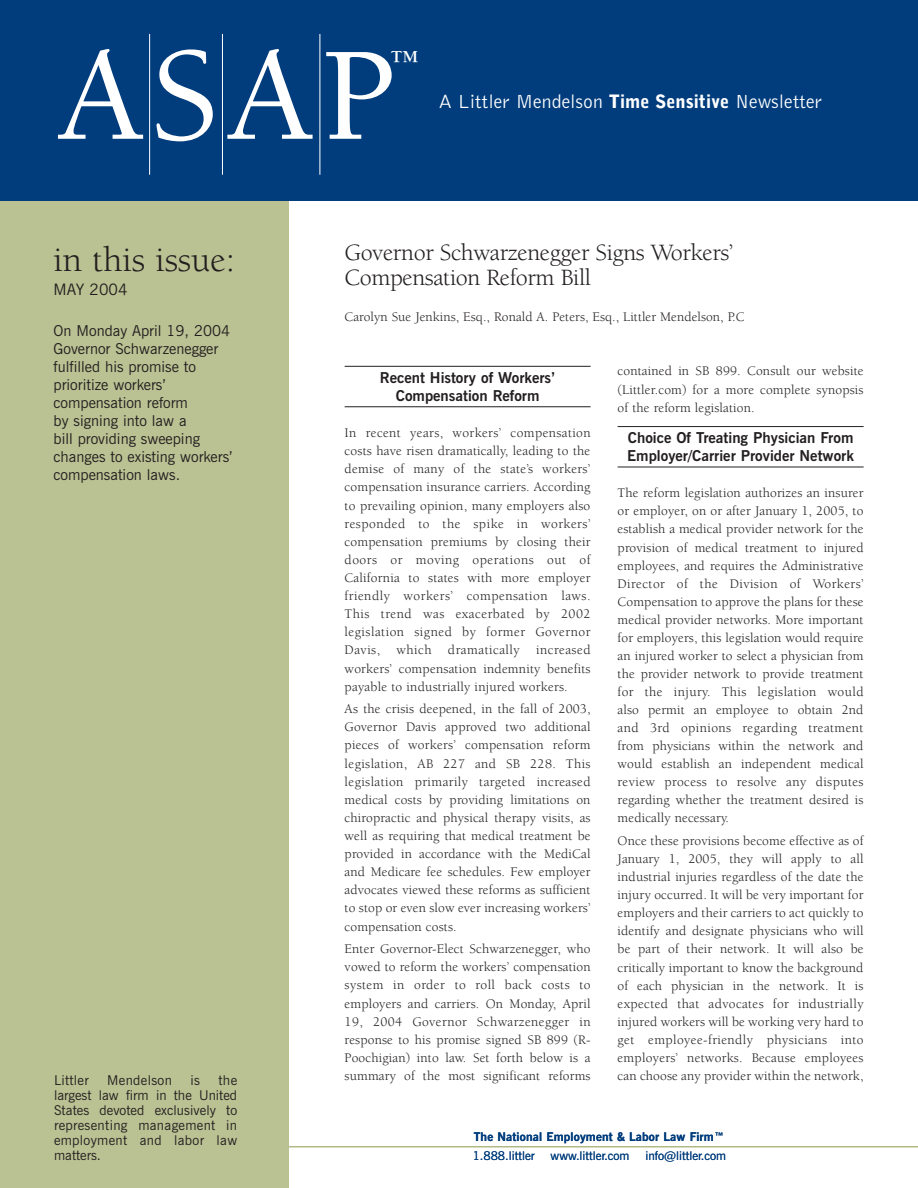
<style>
.page{position:relative;width:918px;height:1188px;background:#fff}
.page>*{position:absolute;margin:0;border:0;box-sizing:border-box;transform-origin:0 0}
.t1{font:500 136.5px "Berkeley";color:#fff}
.t2{font:36px "Berkeley";color:#231f20}
.t3{font:500 29.85px "Berkeley";color:#fff}
.t4{font:24px/25.5px "Berkeley";letter-spacing:-.015em;color:#231f20}
.t5{font:300 19.65px "Bell Gothic";color:#fff}
.t6{font:15.75px "News Gothic BT";color:#231f20}
.t7{font:15px/18px "News Gothic BT";color:#231f20}
.t8{font:700 15px/18.1px "News Gothic BT";color:#231f20;text-align:center}
.t9{font:13.5px/18.1px "Berkeley";letter-spacing:.01em;color:#231f20;text-align:justify}
.t10{font:13.5px/15px "News Gothic BT";letter-spacing:.025em;color:#231f20;text-align:justify}
.t11{font:12px "News Gothic BT";color:#013d7d}
.t12{font:700 12px "News Gothic BT";letter-spacing:.01em;color:#013d7d}
.s1{font-weight:900;font-size:18.3px}
</style>
<div class="page">
<hr style="left:281px;top:1146px;width:637px;height:1px;background:#abb47c">
<div style="left:0;top:200px;width:289px;height:988px;background:#bac192"></div>
<div style="left:0;top:0;width:918px;height:200px;background:#013d7d"></div>
<hr style="left:320px;top:34px;width:1px;height:141px;background:#fff">
<hr style="left:222px;top:34px;width:1px;height:141px;background:#fff">
<hr style="left:149px;top:34px;width:1px;height:141px;background:#fff">
<hr style="left:345px;top:366px;width:246px;height:1px;background:#231f20">
<hr style="left:345px;top:406px;width:246px;height:1px;background:#231f20">
<hr style="left:618px;top:426px;width:246px;height:1px;background:#231f20">
<hr style="left:618px;top:467px;width:246px;height:1px;background:#231f20">
<h1 class="t1" style="left:57px;top:43px;width:341px">ASAP</h1>
<h3 class="t3" style="left:391px;top:49px;width:31px">™</h3>
<h3 class="t5" style="left:439px;top:94px;width:385px">A Littler Mendelson <span class="s1">Time Sensitive</span> Newsletter</h3>
<h2 class="t2" style="left:54px;top:245px;width:183px">in this issue:</h2>
<p class="t6" style="left:54px;top:283px;width:75px">MAY 2004</p>
<p class="t7" style="left:54px;top:323px;width:181px">On Monday April 19, 2004<br>Governor Schwarzenegger fulfilled his promise to prioritize workers’ compensation reform<br>by signing into law a<br>bill providing sweeping changes to existing workers’ compensation laws.</p>
<p class="t10" style="left:54px;top:1074px;width:185px;text-indent:164px">the largest law firm in the United States devoted exclusively to representing management in employment and labor law matters.</p>
<p class="t10" style="left:54px;top:1074px;width:36px">Littler</p>
<p class="t10" style="left:107px;top:1074px;width:66px">Mendelson</p>
<p class="t10" style="left:190px;top:1074px;width:11px">is</p>
<h3 class="t4" style="left:345px;top:242px;width:390px">Governor Schwarzenegger Signs Workers’<br>Compensation Reform Bill</h3>
<p class="t9" style="left:345px;top:309px;width:401px">Carolyn Sue Jenkins, Esq., Ronald A. Peters, Esq., Littler Mendelson, P.C</p>
<p class="t8" style="left:380px;top:370px;width:177px">Recent History of Workers’<br>Compensation Reform</p>
<p class="t9" style="left:345px;top:425px;width:248px">In recent years, workers’ compensation costs have risen dramatically, leading to the demise of many of the state’s workers’ compensation insurance carriers. According to prevailing opinion, many employers also responded to the spike in workers’ compensation premiums by closing their doors or moving operations out of California to states with more employer friendly workers’ compensation laws.<br>This trend was exacerbated by 2002 legislation signed by former Governor Davis, which dramatically increased workers’ compensation indemnity benefits payable to industrially injured workers.</p>
<p class="t9" style="left:345px;top:701px;width:248px">As the crisis deepened, in the fall of 2003, Governor Davis approved two additional pieces of workers’ compensation reform legislation, AB 227 and SB 228. This legislation primarily targeted increased medical costs by providing limitations on chiropractic and physical therapy visits, as well as requiring that medical treatment be provided in accordance with the MediCal and Medicare fee schedules. Few employer advocates viewed these reforms as sufficient to stop or even slow ever increasing workers’ compensation costs.</p>
<p class="t9" style="left:345px;top:941px;width:248px">Enter Governor-Elect Schwarzenegger, who vowed to reform the workers’ compensation system in order to roll back costs to employers and carriers. On Monday, April 19, 2004 Governor Schwarzenegger in response to his promise signed SB 899 (R-Poochigian) into law. Set forth below is a summary of the most significant reforms</p>
<p class="t9" style="left:618px;top:363px;width:247px">contained in SB 899. Consult our website (Littler.com) for a more complete synopsis of the reform legislation.</p>
<p class="t8" style="left:627px;top:430px;width:228px;text-align:left">Choice Of Treating Physician From<br>Employer/Carrier Provider Network</p>
<p class="t9" style="left:618px;top:485px;width:248px">The reform legislation authorizes an insurer or employer, on or after January 1, 2005, to establish a medical provider network for the provision of medical treatment to injured employees, and requires the Administrative Director of the Division of Workers’ Compensation to approve the plans for these medical provider networks. More important for employers, this legislation would require an injured worker to select a physician from the provider network to provide treatment for the injury. This legislation would also permit an employee to obtain 2nd and 3rd opinions regarding treatment from physicians within the network and would establish an independent medical review process to resolve any disputes regarding whether the treatment desired is medically necessary.</p>
<p class="t9" style="left:618px;top:833px;width:248px">Once these provisions become effective as of January 1, 2005, they will apply to all industrial injuries regardless of the date the injury occurred. It will be very important for employers and their carriers to act quickly to identify and designate physicians who will be part of their network. It will also be critically important to know the background of each physician in the network. It is expected that advocates for industrially injured workers will be working very hard to get employee-friendly physicians into employers’ networks. Because employees can choose any provider within the network,</p>
<p class="t12" style="left:474px;top:1132px;width:252px">The National Employment &amp; Labor Law Firm™</p>
<p class="t11" style="left:645px;top:1152px;width:82px">info@littler.com</p>
<p class="t11" style="left:473px;top:1152px;width:64px">1.888.littler</p>
<p class="t11" style="left:551px;top:1152px;width:80px">www.littler.com</p>
</div>
